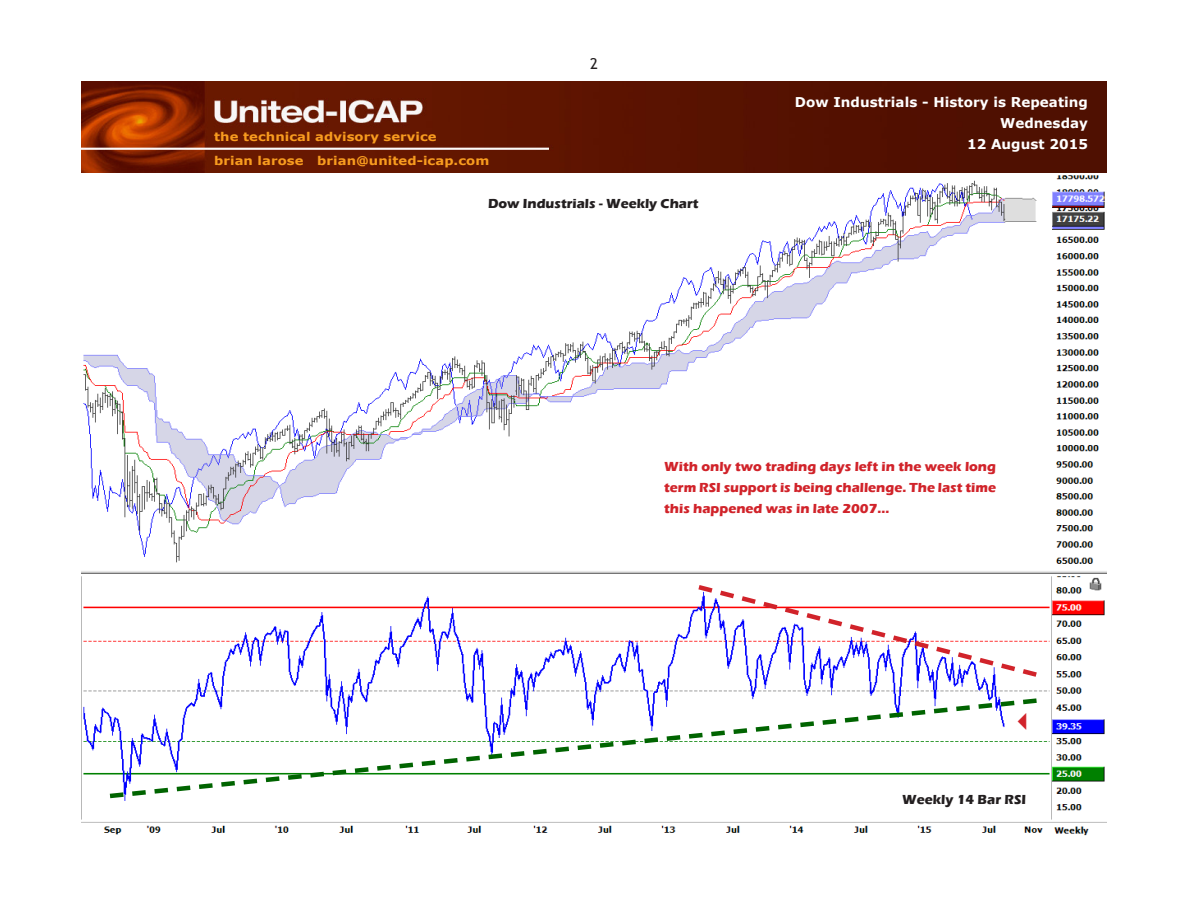
<style>
.page{position:relative;width:1188px;height:918px;background:#fff}
.page>*{position:absolute;margin:0;border:0;box-sizing:border-box;transform-origin:0 0}
.t1{font:15px "Trebuchet MS";color:#231f20}
.t2{font:700 13.5px/21px "Eras ITC";color:#d1232a;text-align:justify}
.t3{font:700 13.5px/21px "Verdana";letter-spacing:.005em;color:#fff;text-align:right}
.t4{font:700 13.5px "Eras ITC";color:#231f20}
.t5{font:700 12px/23.4px "Verdana";letter-spacing:.005em;color:#f89c1f;scale:1.1 1}
</style>
<div class="page">
<img style="left:81px;top:81px;width:1026px;height:91px">
<img style="left:81px;top:175px;width:1026px;height:661px">
<svg style="left:693px;top:582px;width:349px;height:98px"></svg>
<svg style="left:105px;top:696px;width:937px;height:105px"></svg>
<svg style="left:1018px;top:713px;width:8px;height:17px"></svg>
<p class="t5" style="left:214px;top:125px;width:252px">the technical advisory service<br>brian larose brian@united-icap.com</p>
<p class="t1" style="left:590px;top:55px;width:9px">2</p>
<p class="t4" style="left:488px;top:196px;width:212px">Dow Industrials - Weekly Chart</p>
<p class="t3" style="left:795px;top:91px;width:295px">Dow Industrials - History is Repeating<br>Wednesday<br>12 August 2015</p>
<p class="t2" style="left:664px;top:456px;width:333px">With only two trading days left in the week long term RSI support is being challenge. The last time this happened was in late 2007...</p>
<p class="t4" style="left:902px;top:791px;width:126px">Weekly 14 Bar RSI</p>
</div>
